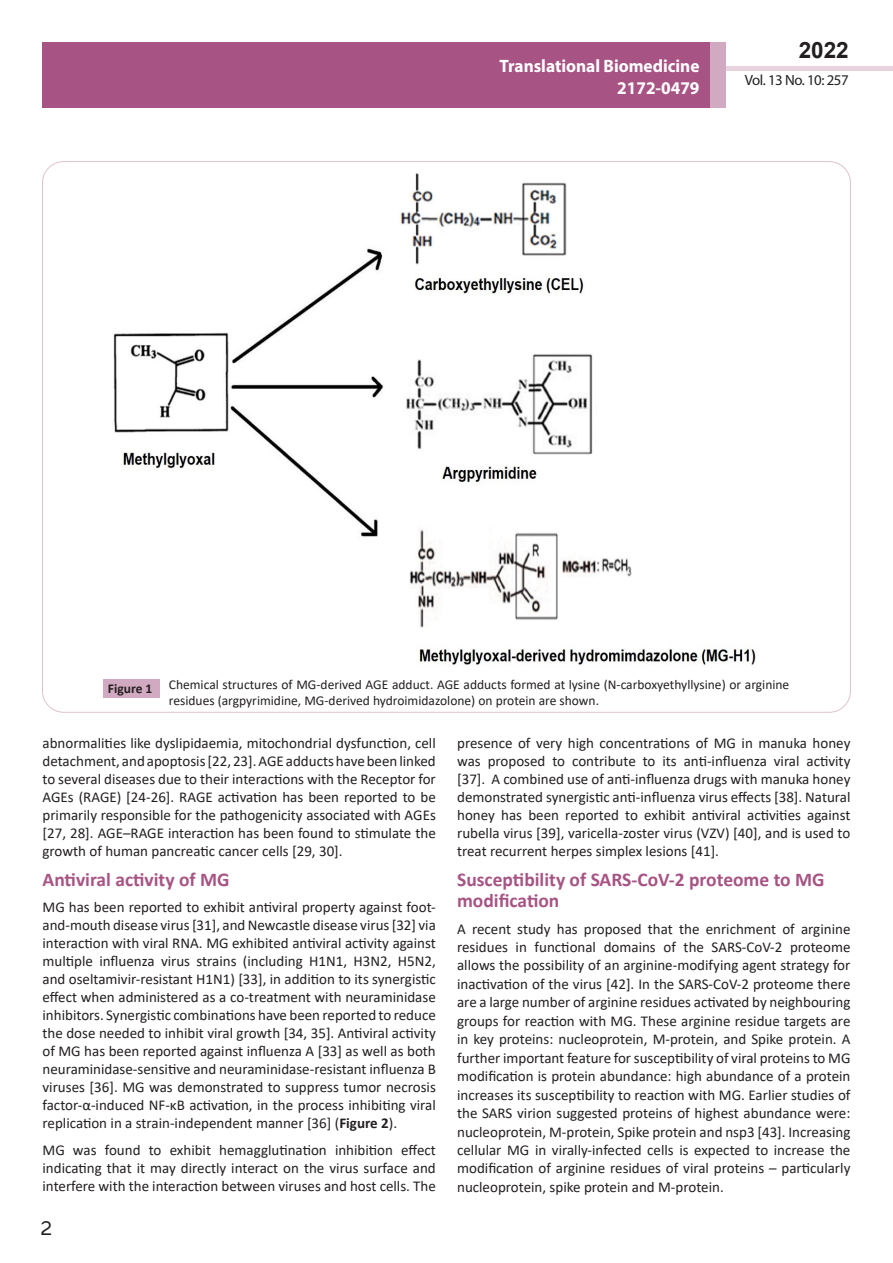
<style>
.page{position:relative;width:893px;height:1263px;background:#fff}
.page>*{position:absolute;margin:0;border:0;box-sizing:border-box;transform-origin:0 0}
.t1{font:25.5px "Tunga";color:#231f20}
.t2{font:700 22.5px "Arial";color:#231f20}
.sub-side{font:700 19.5px/21.5px "Calibri";color:#a75484}
.t3{font:700 18px/21.6px "Myriad Pro";color:#fff;text-align:right;scale:.96 1}
.body_text{font:15px/18px "Calibri";color:#231f20;text-align:justify}
.t4{font:14.85px "Myriad Pro";letter-spacing:-.03em;color:#231f20}
.t5{font:13.5px/16.2px "Calibri";color:#231f20}
.t6{font:700 13.5px "Calibri";color:#231f20}
.s1{font-weight:700}
</style>
<div class="page">
<div style="left:722px;top:66px;width:171px;height:5px;background:#e7d2de"></div>
<div style="left:43px;top:42px;width:682px;height:66px;background:#a75484"></div>
<div style="left:710px;top:42px;width:15px;height:66px;background:#d1a9c1"></div>
<img style="left:113px;top:173px;width:643px;height:492px">
<div style="left:104px;top:679px;width:56px;height:18px;background:#d1a9c1"></div>
<p class="t3" style="left:500px;top:55px;width:210px">Translational Biomedicine<br>2172-0479</p>
<h2 class="t2" style="left:799px;top:35px;width:52px">2022</h2>
<p class="t4" style="left:745px;top:71px;width:105px">Vol. 13 No. 10: 257</p>
<p class="t6" style="left:108px;top:679px;width:46px">Figure 1</p>
<p class="t5" style="left:169px;top:676px;width:622px">Chemical structures of MG-derived AGE adduct. AGE adducts formed at lysine (N-carboxyethyllysine) or arginine residues (argpyrimidine, MG-derived hydroimidazolone) on protein are shown.</p>
<p class="body_text" style="left:43px;top:733px;width:395px">abnormalities like dyslipidaemia, mitochondrial dysfunction, cell detachment, andapoptosis[22, 23].AGE adductshavebeenlinked to several diseases due to their interactions with the Receptor for AGEs (RAGE) [24-26]. RAGE activation has been reported to be primarily responsible for the pathogenicity associated with AGEs [27, 28]. AGE–RAGE interaction has been found to stimulate the growth of human pancreatic cancer cells [29, 30].</p>
<p class="sub-side" style="left:43px;top:868px;width:189px">Antiviral activity of MG</p>
<p class="body_text" style="left:43px;top:898px;width:395px">MG has been reported to exhibit antiviral property against foot&shy;and-mouth disease virus [31], and Newcastle disease virus [32] via interaction with viral RNA. MG exhibited antiviral activity against multiple influenza virus strains (including H1N1, H3N2, H5N2, and oseltamivir-resistant H1N1) [33], in addition to its synergistic effect when administered as a co-treatment with neuraminidase inhibitors. Synergistic combinations have been reported to reduce the dose needed to inhibit viral growth [34, 35]. Antiviral activity of MG has been reported against influenza A [33] as well as both neuraminidase-sensitive and neuraminidase-resistant influenza B viruses [36]. MG was demonstrated to suppress tumor necrosis factor-α-induced NF-κB activation, in the process inhibiting viral replication in a strain-independent manner [36] (<span class="s1">Figure 2</span>).</p>
<p class="body_text" style="left:43px;top:1140px;width:395px">MG was found to exhibit hemagglutination inhibition effect indicating that it may directly interact on the virus surface and interfere with the interaction between viruses and host cells. The</p>
<h1 class="t1" style="left:41px;top:1211px;width:13px">2</h1>
<p class="body_text" style="left:457px;top:733px;width:395px">presence of very high concentrations of MG in manuka honey was proposed to contribute to its anti-influenza viral activity [37]. A combined use of anti-influenza drugs with manuka honey demonstrated synergistic anti-influenza virus effects [38]. Natural honey has been reported to exhibit antiviral activities against rubella virus [39], varicella-zoster virus (VZV) [40], and is used to treat recurrent herpes simplex lesions [41].</p>
<p class="sub-side" style="left:457px;top:868px;width:369px">Susceptibility of SARS-CoV-2 proteome to MG modification</p>
<p class="body_text" style="left:457px;top:919px;width:395px;line-height:18.5px">A recent study has proposed that the enrichment of arginine residues in functional domains of the SARS-CoV-2 proteome allows the possibility of an arginine-modifying agent strategy for inactivation of the virus [42]. In the SARS-CoV-2 proteome there are a large number of arginine residues activated by neighbouring groups for reaction with MG. These arginine residue targets are in key proteins: nucleoprotein, M-protein, and Spike protein. A further important feature for susceptibility of viral proteins to MG modification is protein abundance: high abundance of a protein increases its susceptibility to reaction with MG. Earlier studies of the SARS virion suggested proteins of highest abundance were: nucleoprotein, M-protein, Spike protein and nsp3 [43]. Increasing cellular MG in virally-infected cells is expected to increase the modification of arginine residues of viral proteins – particularly nucleoprotein, spike protein and M-protein.</p>
</div>
